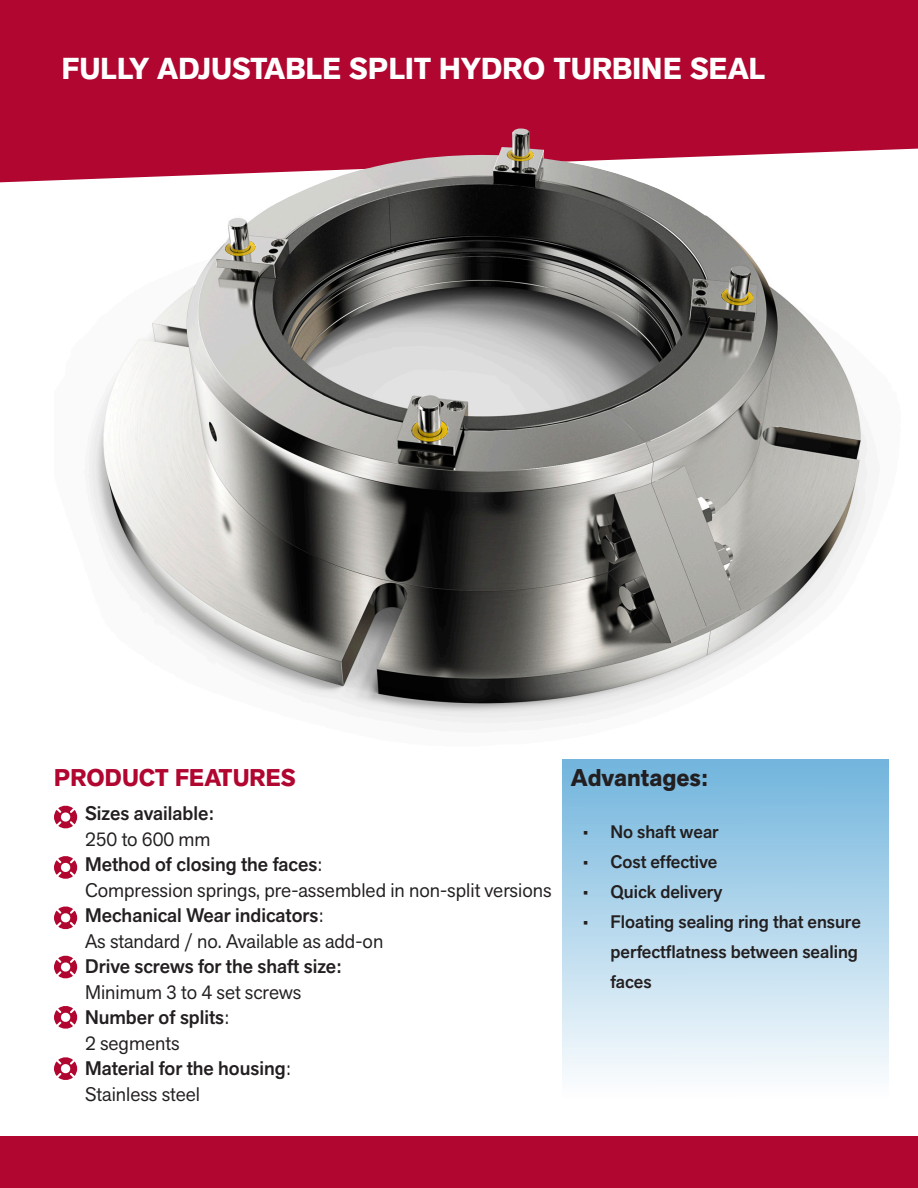
<style>
.page{position:relative;width:918px;height:1188px;background:#fff}
.page>*{position:absolute;margin:0;border:0;box-sizing:border-box;transform-origin:0 0}
.t1{font:700 30px "Akzid Grtsk Next";color:#fff}
.t2{font:700 24px "Akzid Grtsk Next";color:#b00630}
.t3{font:700 24px "Akzid Grtsk Next";color:#231f20}
.t4{font:19.5px "Akzid Grtsk Next";color:#231f20}
.t5{font:500 19.5px "Akzid Grtsk Next";color:#231f20}
.t6{font:500 18px/30px "Akzid Grtsk Next";color:#231f20}
.s1{font-weight:400}
</style>
<div class="page">
<div style="left:0;top:1136px;width:918px;height:52px;background:#b00630"></div>
<div style="left:0;top:0;width:918px;height:182px;background:#b00630"></div>
<svg style="left:54px;top:805px;width:23px;height:24px"></svg>
<svg style="left:54px;top:856px;width:23px;height:23px"></svg>
<svg style="left:54px;top:906px;width:23px;height:24px"></svg>
<svg style="left:54px;top:955px;width:23px;height:24px"></svg>
<svg style="left:54px;top:1006px;width:23px;height:23px"></svg>
<svg style="left:54px;top:1057px;width:23px;height:23px"></svg>
<img style="left:54px;top:129px;width:864px;height:631px">
<div style="left:562px;top:760px;width:327px;height:354px;background:linear-gradient(to bottom,#71b5dd,#fff)"></div>
<p class="t1" style="left:62px;top:49px;width:705px">FULLY ADJUSTABLE SPLIT HYDRO TURBINE SEAL</p>
<p class="t2" style="left:54px;top:762px;width:243px">PRODUCT FEATURES</p>
<p class="t3" style="left:571px;top:762px;width:139px">Advantages:</p>
<p class="t6" style="left:584px;top:816px;width:137px">• No shaft wear</p>
<p class="t6" style="left:584px;top:846px;width:135px">• Cost effective</p>
<p class="t6" style="left:584px;top:876px;width:141px">• Quick delivery</p>
<p class="t6" style="left:611px;top:906px;width:252px;text-indent:-27px">• Floating sealing ring that ensure perfectflatness between sealing faces</p>
<p class="t5" style="left:85px;top:801px;width:130px">Sizes available:</p>
<p class="t4" style="left:85px;top:826px;width:127px">250 to 600 mm</p>
<p class="t5" style="left:85px;top:852px;width:239px">Method of closing the faces<span class="s1">:</span></p>
<p class="t4" style="left:85px;top:877px;width:468px">Compression springs, pre-assembled in non-split versions</p>
<p class="t5" style="left:85px;top:903px;width:240px">Mechanical Wear indicators<span class="s1">:</span></p>
<p class="t4" style="left:85px;top:928px;width:300px">As standard / no. Available as add-on</p>
<p class="t5" style="left:85px;top:954px;width:258px">Drive screws for the shaft size:</p>
<p class="t4" style="left:85px;top:979px;width:218px">Minimum 3 to 4 set screws</p>
<p class="t5" style="left:85px;top:1005px;width:145px">Number of splits<span class="s1">:</span></p>
<p class="t4" style="left:85px;top:1030px;width:96px">2 segments</p>
<p class="t5" style="left:85px;top:1056px;width:207px">Material for the housing<span class="s1">:</span></p>
<p class="t4" style="left:85px;top:1081px;width:117px">Stainless steel</p>
</div>
